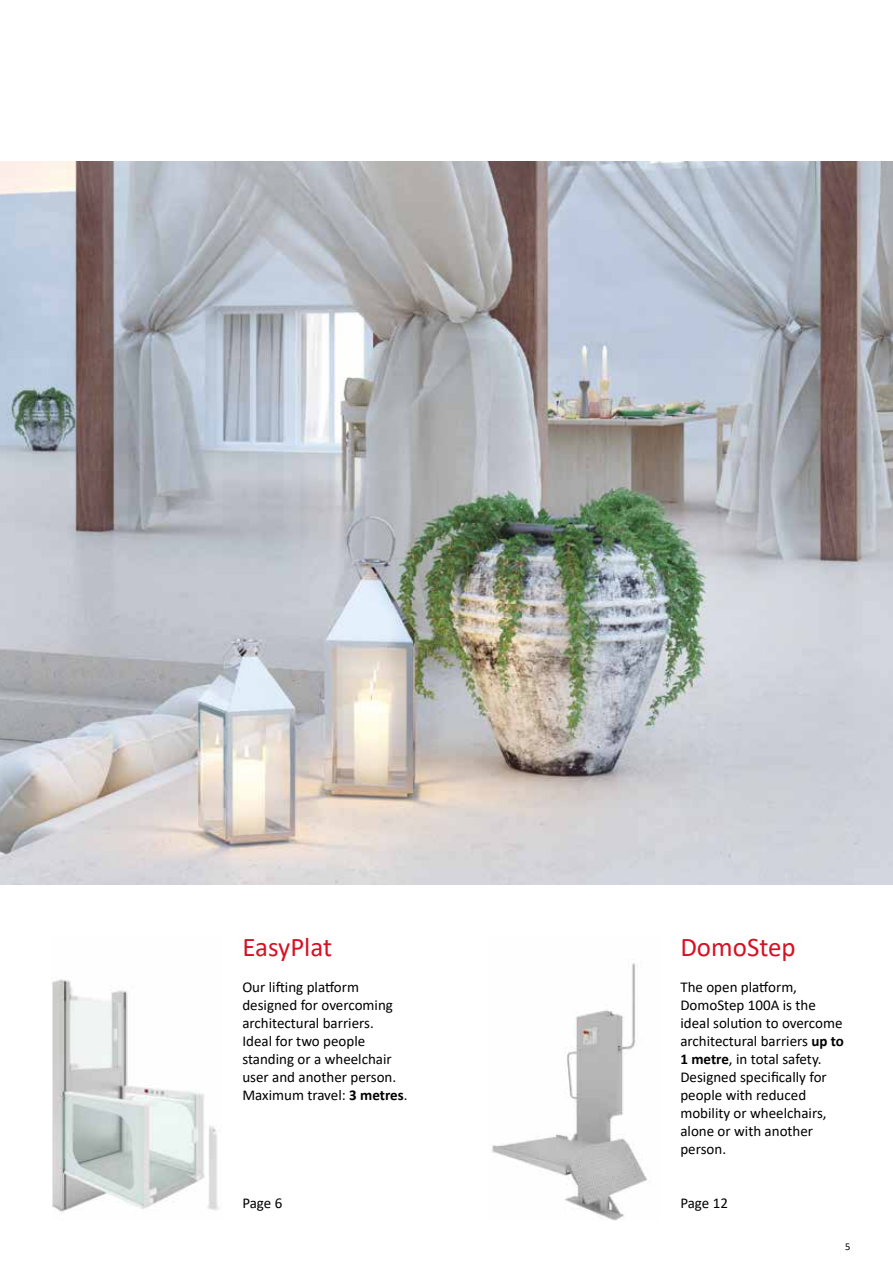
<style>
.page{position:relative;width:893px;height:1263px;background:#fff}
.page>*{position:absolute;margin:0;border:0;box-sizing:border-box;transform-origin:0 0}
.t1{font:27px "Calibri";color:#d51224}
.t2{font:15px/18px "Calibri";color:#000}
.t3{font:10.5px "Calibri";color:#000}
.s1{font-weight:700}
</style>
<div class="page">
<img style="left:0;top:162px;width:893px;height:722px">
<img style="left:52px;top:979px;width:167px;height:234px">
<img style="left:492px;top:963px;width:156px;height:257px">
<h1 class="t1" style="left:242px;top:928px;width:91px">EasyPlat</h1>
<p class="t2" style="left:242px;top:977px;width:167px">Our lifting platform designed for overcoming architectural barriers.<br>Ideal for two people standing or a wheelchair user and another person.<br>Maximum travel: <span class="s1">3 metres</span>.</p>
<p class="t2" style="left:242px;top:1193px;width:42px">Page 6</p>
<h1 class="t1" style="left:680px;top:928px;width:117px">DomoStep</h1>
<p class="t2" style="left:680px;top:977px;width:165px">The open platform,<br>DomoStep 100A is the ideal solution to overcome architectural barriers <span class="s1">up to<br>1 metre</span>, in total safety.<br>Designed specifically for people with reduced mobility or wheelchairs, alone or with another person.</p>
<p class="t2" style="left:680px;top:1193px;width:49px">Page 12</p>
<p class="t3" style="left:845px;top:1239px;width:7px">5</p>
</div>
